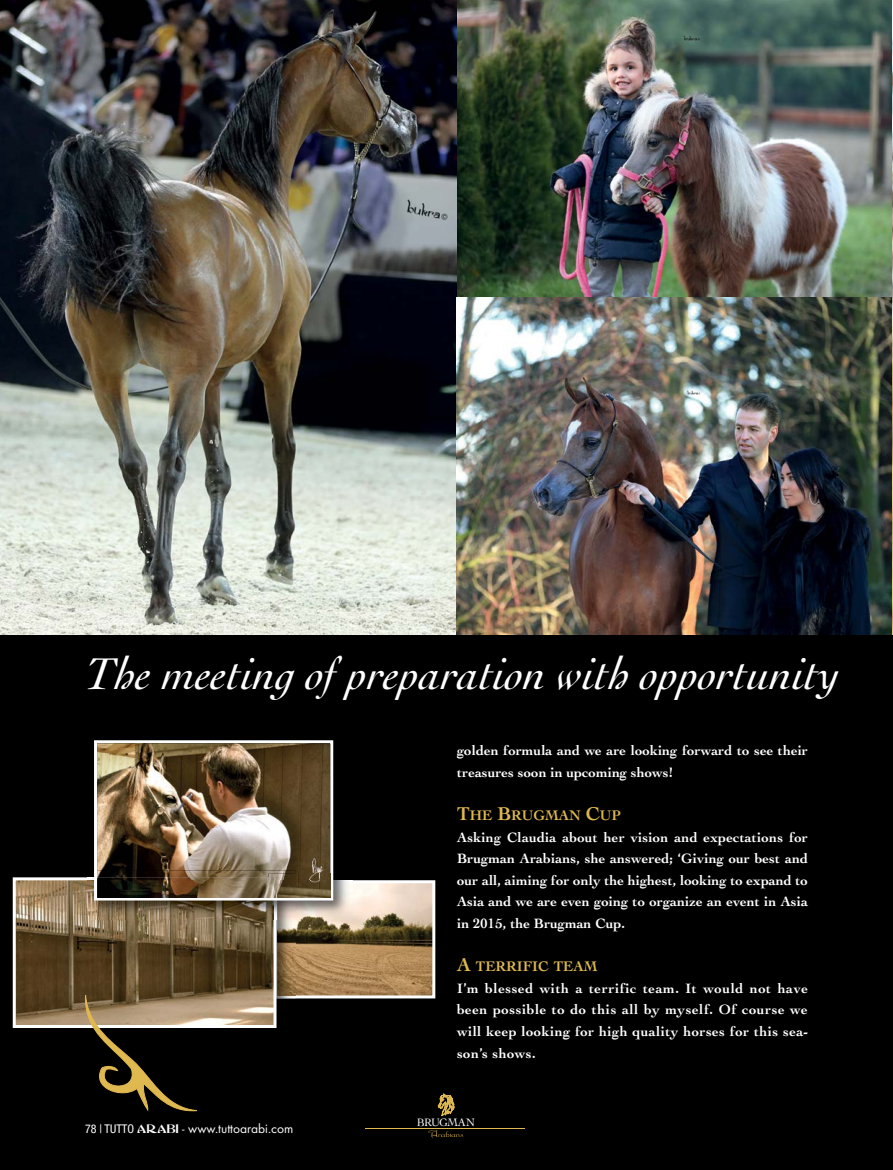
<style>
.page{position:relative;width:893px;height:1170px;background:#fff}
.page>*{position:absolute;margin:0;border:0;box-sizing:border-box;transform-origin:0 0}
.t1{font:italic 46.8px "Cochin";color:#fff}
.t2{font:700 14.7px "Cochin";color:#dfb950}
.t3{font:700 14.25px/21.6px "Cochin";letter-spacing:.005em;color:#fff;text-align:justify}
.t4{font:13.5px "Futura T";color:#fff}
.t5{font:11.25px "Cochin";letter-spacing:-.06em;color:#fff}
.s1{font-family:"Helvetica Neue";font-stretch:condensed;font-size:12px}
.s2{font-family:"Abbess";font-size:12px}
.s3{font-size:19.5px}
</style>
<div class="page">
<div style="left:0;top:0;width:893px;height:1169px;background:#000"></div>
<svg style="left:438px;top:1093px;width:17px;height:22px"></svg>
<svg style="left:428px;top:1130px;width:35px;height:8px"></svg>
<hr style="left:366px;top:1127px;width:159px;height:1px;background:#dfb84f">
<img style="left:457px;top:0;width:435px;height:298px">
<img style="left:0;top:0;width:457px;height:634px">
<img style="left:457px;top:298px;width:435px;height:336px">
<img style="left:296px;top:884px;width:135px;height:110px">
<div style="left:275px;top:880px;width:160px;height:118px;border:3px solid #fff"></div>
<img style="left:277px;top:998px;width:19px;height:1px">
<img style="left:277px;top:919px;width:19px;height:79px">
<img style="left:278px;top:919px;width:18px;height:76px">
<img style="left:17px;top:881px;width:256px;height:142px">
<div style="left:13px;top:877px;width:264px;height:150px;border:3px solid #fff"></div>
<img style="left:296px;top:873px;width:57px;height:24px">
<img style="left:97px;top:897px;width:256px;height:22px">
<svg style="left:87px;top:877px;width:7px;height:3px"></svg>
<img style="left:87px;top:880px;width:10px;height:39px">
<div style="left:94px;top:740px;width:239px;height:160px;border:3px solid #fff"></div>
<img style="left:97px;top:743px;width:233px;height:130px">
<img style="left:97px;top:870px;width:199px;height:7px">
<img style="left:268px;top:873px;width:28px;height:7px">
<img style="left:97px;top:880px;width:199px;height:17px">
<img style="left:97px;top:877px;width:179px;height:3px">
<img style="left:892px;top:1px;width:1px;height:633px">
<svg style="left:84px;top:994px;width:118px;height:118px"></svg>
<h1 class="t1" style="left:85px;top:648px;width:756px">The meeting ofpreparation with opportunity</h1>
<p class="t4" style="left:85px;top:1120px;width:210px"><span class="s1">78 | TUTTO</span> <span class="s2">ARABI</span> - www.tuttoarabi.com</p>
<p class="t3" style="left:457px;top:739px;width:352px">golden formula and we are looking forward to see their treasures soon in upcoming shows!</p>
<p class="t2" style="left:457px;top:806px;width:165px"><span class="s3">T</span>HE <span class="s3">B</span>RUGMAN <span class="s3">C</span>UP</p>
<p class="t3" style="left:457px;top:825px;width:352px">Asking Claudia about her vision and expectations for Brugman Arabians, she answered; ‘Giving our best and our all, aiming for only the highest, looking to expand to Asia and we are even going to organize an event in Asia in 2015, the Brugman Cup.</p>
<p class="t2" style="left:457px;top:957px;width:142px"><span class="s3">A</span> TERRIFIC TEAM</p>
<p class="t3" style="left:457px;top:977px;width:353px">I’m blessed with a terrific team. It would not have been possible to do this all by myself. Of course we will keep looking for high quality horses for this sea&shy;son’s shows.</p>
<p class="t5" style="left:417px;top:1114px;width:60px">BRUGMAN</p>
</div>
